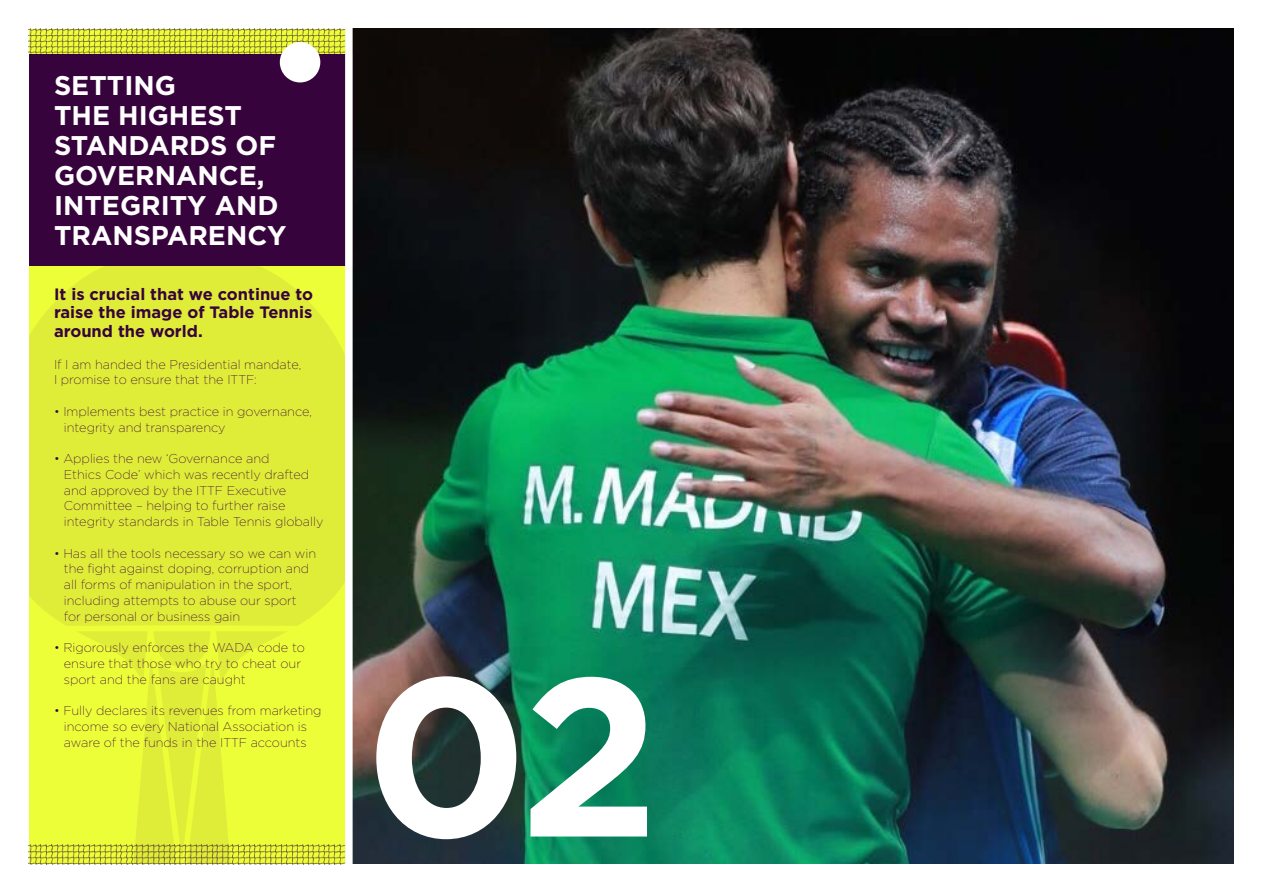
<style>
.page{position:relative;width:1263px;height:893px;background:#fff}
.page>*{position:absolute;margin:0;border:0;box-sizing:border-box;transform-origin:0 0}
.t1{font:700 225px "Gotham";color:#fff}
.t2{font:700 27px/30px "Gotham";color:#fff}
.t3{font:700 16.5px/18.8px "Gotham";color:#37033c;text-align:justify}
.t4{font:200 12.75px/15.8px "Gotham";color:#37033c}
</style>
<div class="page">
<div style="left:29px;top:626px;width:316px;height:218px;background:#ecfe38"></div>
<div style="left:29px;top:265px;width:316px;height:361px;background:#dfed38"></div>
<svg style="left:76px;top:631px;width:212px;height:213px;background:#e7f738"></svg>
<img style="left:353px;top:28px;width:881px;height:836px">
<div style="left:28px;top:54px;width:325px;height:211px;background:#37033c"></div>
<img style="left:28px;top:28px;width:317px;height:26px">
<img style="left:28px;top:844px;width:317px;height:20px">
<div style="left:345px;top:18px;width:8px;height:867px;background:#fff"></div>
<div style="left:280px;top:42px;width:40px;height:40px;background:#fff;border-radius:50%"></div>
<h2 class="t2" style="left:54px;top:69px;width:234px">SETTING<br>THE HIGHEST<br>STANDARDS OF<br>GOVERNANCE,<br>INTEGRITY AND<br>TRANSPARENCY</h2>
<p class="t3" style="left:54px;top:284px;width:261px">It is crucial that we continue to raise the image of Table Tennis around the world.</p>
<p class="t4" style="left:54px;top:356px;width:249px">If I am handed the Presidential mandate,<br>I promise to ensure that the ITTF:</p>
<p class="t4" style="left:64px;top:403px;width:249px;text-indent:-10px">• Implements best practice in governance, integrity and transparency</p>
<p class="t4" style="left:64px;top:451px;width:261px;text-indent:-10px">• Applies the new ‘Governance and<br>Ethics Code’ which was recently drafted and approved by the ITTF Executive Committee – helping to further raise integrity standards in Table Tennis globally</p>
<p class="t4" style="left:64px;top:545px;width:254px;text-indent:-10px">• Has all the tools necessary so we can win the fight against doping, corruption and all forms of manipulation in the sport, including attempts to abuse our sport for personal or business gain</p>
<p class="t4" style="left:64px;top:640px;width:242px;text-indent:-10px">• Rigorously enforces the WADA code to ensure that those who try to cheat our sport and the fans are caught</p>
<p class="t4" style="left:54px;top:703px;width:269px;text-align:center">• Fully declares its revenues from marketing income so every National Association is aware of the funds in the ITTF accounts</p>
<h1 class="t1" style="left:364px;top:627px;width:297px">02</h1>
</div>
